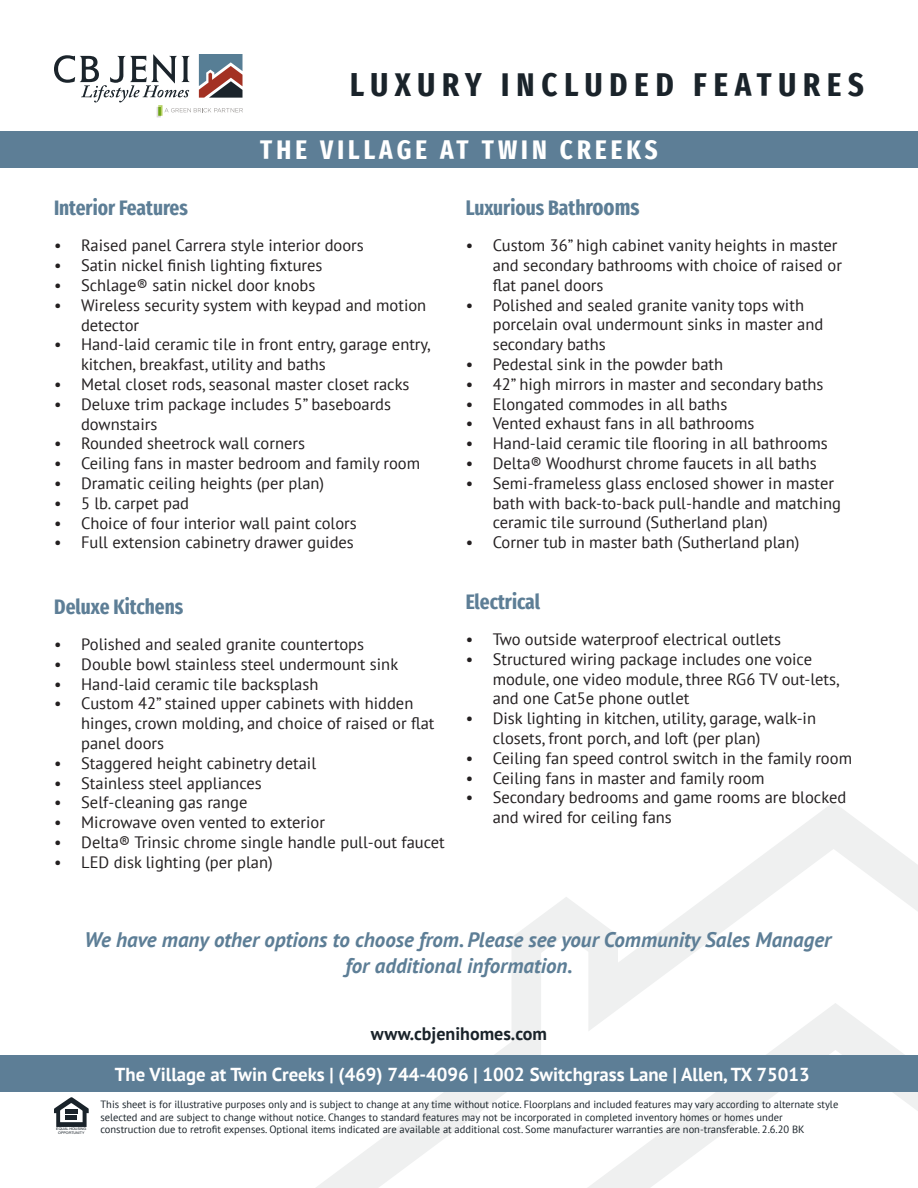
<style>
.page{position:relative;width:918px;height:1188px;background:#fff}
.page>*{position:absolute;margin:0;border:0;box-sizing:border-box;transform-origin:0 0}
.t1{font:700 extra-condensed 33px "Fira Sans";letter-spacing:.21em;color:#1a232a}
.t2{font:700 extra-condensed 27px "Fira Sans";letter-spacing:.15em;color:#fff}
.t3{font:italic 700 21px/25.2px "PT Sans";color:#5d7e96;text-align:center}
.t4{font:700 extra-condensed 21px "Fira Sans";color:#5d7e96}
.t5{font:700 18.75px "PT Sans";color:#fff}
.t6{font:700 18px "PT Sans";color:#1a232a}
.t7{font:16.5px/19.8px "PT Sans";color:#231f20}
.t8{font:10.5px/12.6px "PT Sans";color:#1a232a}
.t9{font:3.45px/3.4px "Helvetica";color:#1a232a;text-align:center;scale:1.04 1}
.s1{font-size:22.5px}
</style>
<div class="page">
<div style="left:0;top:132px;width:918px;height:36px;background:#5d7e96"></div>
<svg style="left:315px;top:802px;width:603px;height:386px"></svg>
<svg style="left:587px;top:1003px;width:331px;height:185px"></svg>
<svg style="left:54px;top:1097px;width:35px;height:30px"></svg>
<hr style="left:65px;top:1110px;width:12px;height:4px;background:#1a232a">
<div style="left:66px;top:1115px;width:11px;height:5px;background:#1a232a"></div>
<svg style="left:54px;top:54px;width:189px;height:63px"></svg>
<div style="left:0;top:1056px;width:918px;height:36px;background:#5d7e96"></div>
<p class="t1" style="left:350px;top:57px;width:515px">LUXURY INCLUDED FEATURES</p>
<p class="t2" style="left:260px;top:127px;width:399px">THE VILLAGE AT TWIN CREEKS</p>
<p class="t4" style="left:54px;top:190px;width:135px">Interior Features</p>
<p class="t7" style="left:54px;top:235px;width:311px">• Raised panel Carrera style interior doors</p>
<p class="t7" style="left:54px;top:255px;width:270px">• Satin nickel finish lighting fixtures</p>
<p class="t7" style="left:54px;top:275px;width:263px">• Schlage® satin nickel door knobs</p>
<p class="t7" style="left:81px;top:295px;width:347px;text-indent:-27px">• Wireless security system with keypad and motion detector</p>
<p class="t7" style="left:81px;top:334px;width:351px;text-indent:-27px">• Hand-laid ceramic tile in front entry, garage entry, kitchen, breakfast, utility and baths</p>
<p class="t7" style="left:54px;top:374px;width:357px">• Metal closet rods, seasonal master closet racks</p>
<p class="t7" style="left:81px;top:394px;width:312px;text-indent:-27px">• Deluxe trim package includes 5” baseboards downstairs</p>
<p class="t7" style="left:54px;top:433px;width:253px">• Rounded sheetrock wall corners</p>
<p class="t7" style="left:54px;top:453px;width:368px">• Ceiling fans in master bedroom and family room</p>
<p class="t7" style="left:54px;top:473px;width:272px">• Dramatic ceiling heights (per plan)</p>
<p class="t7" style="left:54px;top:493px;width:137px">• 5 lb. carpet pad</p>
<p class="t7" style="left:54px;top:512px;width:304px">• Choice of four interior wall paint colors</p>
<p class="t7" style="left:54px;top:532px;width:301px">• Full extension cabinetry drawer guides</p>
<p class="t4" style="left:54px;top:589px;width:131px">Deluxe Kitchens</p>
<p class="t7" style="left:54px;top:634px;width:311px">• Polished and sealed granite countertops</p>
<p class="t7" style="left:54px;top:654px;width:346px">• Double bowl stainless steel undermount sink</p>
<p class="t7" style="left:54px;top:674px;width:266px">• Hand-laid ceramic tile backsplash</p>
<p class="t7" style="left:81px;top:693px;width:355px;text-indent:-27px">• Custom 42” stained upper cabinets with hidden hinges, crown molding, and choice of raised or flat panel doors</p>
<p class="t7" style="left:54px;top:753px;width:263px">• Staggered height cabinetry detail</p>
<p class="t7" style="left:54px;top:773px;width:209px">• Stainless steel appliances</p>
<p class="t7" style="left:54px;top:792px;width:195px">• Self-cleaning gas range</p>
<p class="t7" style="left:54px;top:812px;width:272px">• Microwave oven vented to exterior</p>
<p class="t7" style="left:54px;top:832px;width:392px">• Delta® Trinsic chrome single handle pull-out faucet</p>
<p class="t7" style="left:54px;top:852px;width:220px">• LED disk lighting (per plan)</p>
<p class="t4" style="left:466px;top:190px;width:175px">Luxurious Bath<span class="s1">rooms</span></p>
<p class="t7" style="left:493px;top:235px;width:351px;text-indent:-27px">• Custom 36” high cabinet vanity heights in master and secondary bathrooms with choice of raised or flat panel doors</p>
<p class="t7" style="left:493px;top:295px;width:332px;text-indent:-27px">• Polished and sealed granite vanity tops with porcelain oval undermount sinks in master and secondary baths</p>
<p class="t7" style="left:466px;top:354px;width:259px">• Pedestal sink in the powder bath</p>
<p class="t7" style="left:466px;top:374px;width:359px">• 42” high mirrors in master and secondary baths</p>
<p class="t7" style="left:466px;top:394px;width:263px">• Elongated commodes in all baths</p>
<p class="t7" style="left:466px;top:413px;width:290px">• Vented exhaust fans in all bathrooms</p>
<p class="t7" style="left:466px;top:433px;width:364px">• Hand-laid ceramic tile flooring in all bathrooms</p>
<p class="t7" style="left:466px;top:453px;width:352px">• Delta® Woodhurst chrome faucets in all baths</p>
<p class="t7" style="left:493px;top:473px;width:350px;text-indent:-27px">• Semi-frameless glass enclosed shower in master bath with back-to-back pull-handle and matching ceramic tile surround (Sutherland plan)</p>
<p class="t7" style="left:466px;top:532px;width:335px">• Corner tub in master bath (Sutherland plan)</p>
<p class="t4" style="left:466px;top:584px;width:76px">Electrical</p>
<p class="t7" style="left:466px;top:629px;width:317px">• Two outside waterproof electrical outlets</p>
<p class="t7" style="left:493px;top:649px;width:349px;text-indent:-27px">• Structured wiring package includes one voice module, one video module, three RG6 TV out-lets, and one Cat5e phone outlet</p>
<p class="t7" style="left:493px;top:708px;width:325px;text-indent:-27px">• Disk lighting in kitchen, utility, garage, walk-in closets, front porch, and loft (per plan)</p>
<p class="t7" style="left:466px;top:748px;width:388px">• Ceiling fan speed control switch in the family room</p>
<p class="t7" style="left:466px;top:767px;width:300px">• Ceiling fans in master and family room</p>
<p class="t7" style="left:493px;top:787px;width:355px;text-indent:-27px">• Secondary bedrooms and game rooms are blocked and wired for ceiling fans</p>
<p class="t3" style="left:85px;top:927px;width:748px">We have many other options to choose from. Please see your Community Sales Manager for additional information.</p>
<p class="t6" style="left:371px;top:1022px;width:178px">www.cbjenihomes.com</p>
<p class="t9" style="left:56px;top:1127px;width:30px">EQUAL HOUSING<br>OPPORTUNITY</p>
<p class="t5" style="left:115px;top:1062px;width:696px">The Village at Twin Creeks | (469) 744-4096 | 1002 Switchgrass Lane | Allen, TX 75013</p>
<p class="t8" style="left:100px;top:1098px;width:739px">This sheet is for illustrative purposes only and is subject to change at any time without notice. Floorplans and included features may vary according to alternate style selected and are subject to change without notice. Changes to standard features may not be incorporated in completed inventory homes or homes under</p>
<p class="t8" style="left:100px;top:1123px;width:706px">construction due to retrofit expenses. Optional items indicated are available at additional cost. Some manufacturer warranties are non-transferable. 2.6.20 BK</p>
</div>
